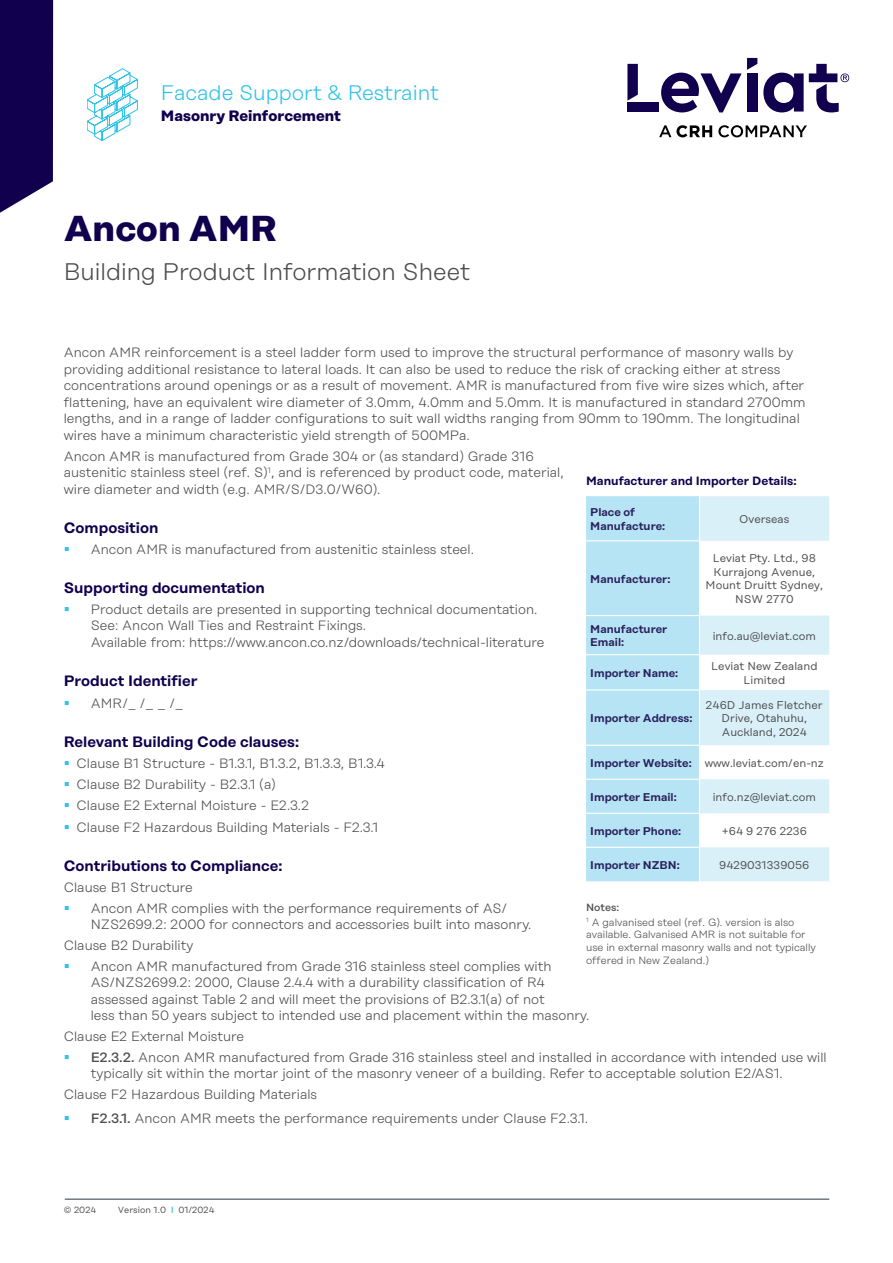
<style>
.page{position:relative;width:893px;height:1263px;background:#fff}
.page>*{position:absolute;margin:0;border:0;box-sizing:border-box;transform-origin:0 0}
.t1{font:700 36px "Rational Display";color:#10004d}
.t2{font:300 24px "Rational Display";color:#4d4d4f}
.t3{font:300 21px "Rational Display";color:#2ec3e7}
.t4{font:600 15px "Rational Display";color:#10004d}
.t5{font:700 15px "Rational Display";color:#10004d}
.t6{font:300 13.5px/16.5px "Rational Display";color:#4d4d4f}
.t7{font:600 12px "Rational Display";color:#10004d}
.t8{font:11.25px/13.5px "Rational Display";color:#4d4d4f;text-align:center}
.t9{font:600 11.25px/13.5px "Rational Display";color:#29215e}
.t10{font:300 10.5px/12.6px "Rational Display";color:#4d4d4f}
.t11{font:9px "Rational Display";color:#4d4d4f}
.s1{font-weight:500}
.s2{font-weight:600;color:#29215e}
.s3{font-weight:500;color:#2ec3e7}
</style>
<div class="page">
<svg style="left:659px;top:125px;width:53px;height:12px"></svg>
<svg style="left:718px;top:125px;width:89px;height:12px"></svg>
<div style="left:627px;top:102px;width:32px;height:10px;background:#10004d"></div>
<svg style="left:627px;top:64px;width:11px;height:37px"></svg>
<svg style="left:661px;top:58px;width:96px;height:54px"></svg>
<svg style="left:763px;top:64px;width:86px;height:48px"></svg>
<svg style="left:0;top:0;width:53px;height:213px;background:#22135a"></svg>
<div style="left:586px;top:496px;width:113px;height:385px;background:#b7e4f4"></div>
<svg style="left:700px;top:496px;width:129px;height:385px;fill:#daf0f8"></svg>
<hr style="left:586px;top:540px;width:114px;height:1px;background:#fff">
<hr style="left:586px;top:615px;width:114px;height:1px;background:#fff">
<hr style="left:586px;top:654px;width:114px;height:1px;background:#fff">
<hr style="left:586px;top:689px;width:114px;height:1px;background:#fff">
<hr style="left:586px;top:745px;width:114px;height:1px;background:#fff">
<hr style="left:586px;top:779px;width:114px;height:1px;background:#fff">
<hr style="left:586px;top:813px;width:114px;height:1px;background:#fff">
<hr style="left:586px;top:847px;width:114px;height:1px;background:#fff">
<hr style="left:65px;top:1199px;width:764px;height:1px;background:#71767a">
<svg style="left:87px;top:68px;width:51px;height:73px"></svg>
<h3 class="t3" style="left:161px;top:81px;width:279px">Facade Support &amp; Restraint</h3>
<p class="t5" style="left:161px;top:107px;width:181px">Masonry Reinforcement</p>
<h1 class="t1" style="left:64px;top:207px;width:215px">Ancon AMR</h1>
<h2 class="t2" style="left:64px;top:259px;width:408px">Building Product Information Sheet</h2>
<p class="t6" style="left:64px;top:344px;width:743px">Ancon AMR reinforcement is a steel ladder form used to improve the structural performance of masonry walls by providing additional resistance to lateral loads. It can also be used to reduce the risk of cracking either at stress concentrations around openings or as a result of movement. AMR is manufactured from five wire sizes which, after flattening, have an equivalent wire diameter of 3.0mm, 4.0mm and 5.0mm. It is manufactured in standard 2700mm lengths, and in a range of ladder configurations to suit wall widths ranging from 90mm to 190mm. The longitudinal wires have a minimum characteristic yield strength of 500MPa.</p>
<p class="t6" style="left:64px;top:448px;width:501px">Ancon AMR is manufactured from Grade 304 or (as standard) Grade 316 austenitic stainless steel (ref. S)<sup>1</sup>, and is referenced by product code, material, wire diameter and width (e.g. AMR/S/D3.0/W60).</p>
<p class="t4" style="left:64px;top:519px;width:96px">Composition</p>
<p class="t6" style="left:91px;top:541px;width:385px">Ancon AMR is manufactured from austenitic stainless steel.</p>
<p class="t4" style="left:64px;top:579px;width:203px">Supporting documentation</p>
<p class="t6" style="left:91px;top:601px;width:455px">Product details are presented in supporting technical documentation.<br>See: Ancon Wall Ties and Restraint Fixings.<br>Available from: https://www.ancon.co.nz/downloads/technical-literature</p>
<p class="t4" style="left:64px;top:672px;width:135px">Product Identifier</p>
<p class="t6" style="left:91px;top:695px;width:94px">AMR/_ /_ _ /_</p>
<p class="t4" style="left:64px;top:733px;width:237px">Relevant Building Code clauses:</p>
<p class="t6" style="left:77px;top:753px;width:310px;line-height:20.7px">Clause B1 Structure - B1.3.1, B1.3.2, B1.3.3, B1.3.4<br>Clause B2 Durability - B2.3.1 (a)<br>Clause E2 External Moisture - E2.3.2</p>
<p class="t6" style="left:77px;top:819px;width:303px">Clause F2 Hazardous Building Materials - F2.3.1</p>
<p class="t4" style="left:64px;top:857px;width:220px">Contributions to Compliance:</p>
<p class="t6" style="left:91px;top:877px;width:418px;line-height:20.7px;text-indent:-27px">Clause B1 Structure<br>Ancon AMR complies with the performance requirements of AS/</p>
<p class="t6" style="left:64px;top:914px;width:469px;line-height:20.7px;text-indent:27px">NZS2699.2: 2000 for connectors and accessories built into masonry.<br>Clause B2 Durability</p>
<p class="t6" style="left:91px;top:958px;width:500px">Ancon AMR manufactured from Grade 316 stainless steel complies with AS/NZS2699.2: 2000, Clause 2.4.4 with a durability classification of R4 assessed against Table 2 and will meet the provisions of B2.3.1(a) of not<br>less than 50 years subject to intended use and placement within the masonry.</p>
<p class="t6" style="left:91px;top:1026px;width:737px;line-height:20.7px;text-indent:-27px">Clause E2 External Moisture<br><span class="s1">E2.3.2.</span> Ancon AMR manufactured from Grade 316 stainless steel and installed in accordance with intended use will</p>
<p class="t6" style="left:64px;top:1063px;width:720px;line-height:20.4px;text-indent:27px">typically sit within the mortar joint of the masonry veneer of a building. Refer to acceptable solution E2/AS1.<br>Clause F2 Hazardous Building Materials</p>
<p class="t6" style="left:91px;top:1110px;width:499px"><span class="s1">F2.3.1.</span> Ancon AMR meets the performance requirements under Clause F2.3.1.</p>
<p class="t7" style="left:586px;top:473px;width:212px">Manufacturer and Importer Details:</p>
<p class="t9" style="left:590px;top:505px;width:76px">Place of<br>Manufacture:</p>
<p class="t8" style="left:739px;top:512px;width:52px">Overseas</p>
<p class="t8" style="left:706px;top:552px;width:119px">Leviat Pty. Ltd., 98<br>Kurrajong Avenue,<br>Mount Druitt Sydney,<br>NSW 2770</p>
<p class="t9" style="left:590px;top:572px;width:82px">Manufacturer:</p>
<p class="t9" style="left:590px;top:622px;width:79px">Manufacturer<br>Email:</p>
<p class="t8" style="left:713px;top:629px;width:105px">info.au@leviat.com</p>
<p class="t9" style="left:590px;top:666px;width:89px">Importer Name:</p>
<p class="t8" style="left:711px;top:659px;width:108px">Leviat New Zealand<br>Limited</p>
<p class="t9" style="left:590px;top:711px;width:104px">Importer Address:</p>
<p class="t8" style="left:706px;top:698px;width:118px">246D James Fletcher<br>Drive, Otahuhu,<br>Auckland, 2024</p>
<p class="t8" style="left:590px;top:756px;width:235px"><span class="s2">Importer Website:</span> www.leviat.com/en-nz</p>
<p class="t9" style="left:590px;top:790px;width:88px">Importer Email:</p>
<p class="t8" style="left:713px;top:790px;width:105px">info.nz@leviat.com</p>
<p class="t9" style="left:590px;top:824px;width:92px">Importer Phone:</p>
<p class="t8" style="left:722px;top:824px;width:87px">+64 9 276 2236</p>
<p class="t9" style="left:590px;top:858px;width:91px">Importer NZBN:</p>
<p class="t8" style="left:719px;top:858px;width:92px">9429031339056</p>
<p class="t10" style="left:586px;top:900px;width:210px;line-height:14.7px"><span class="s1">Notes:<br></span><sup>1</sup> A galvanised steel (ref. G). version is also</p>
<p class="t10" style="left:586px;top:928px;width:231px">available. Galvanised AMR is not suitable for use in external masonry walls and not typically offered in New Zealand.)</p>
<p class="t11" style="left:64px;top:1204px;width:34px">© 2024</p>
<p class="t11" style="left:118px;top:1204px;width:98px">Version 1.0 <span class="s3">l</span> 01/2024</p>
</div>
